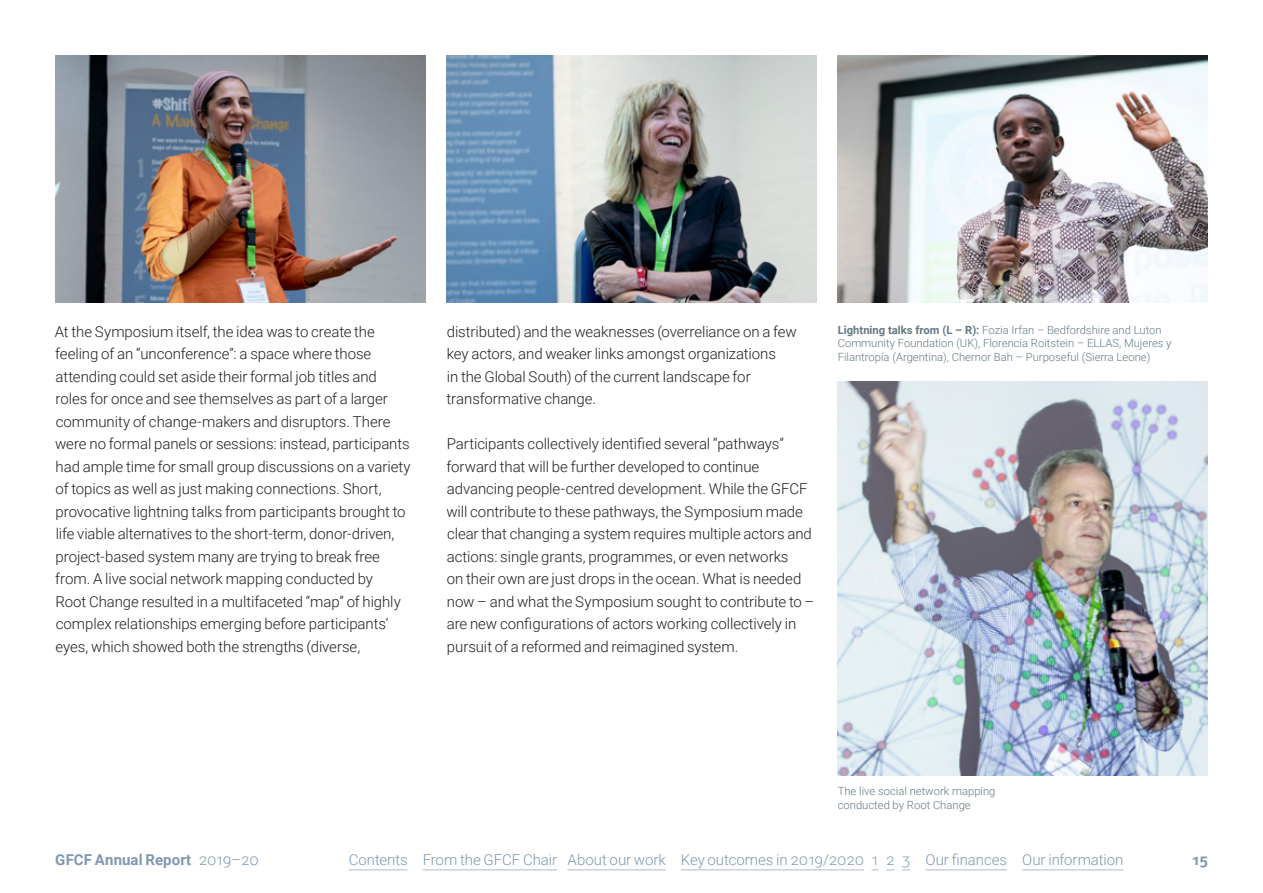
<style>
.page{position:relative;width:1263px;height:893px;background:#fff}
.page>*{position:absolute;margin:0;border:0;box-sizing:border-box;transform-origin:0 0}
.TEXT_10_15{font:300 15px/22.5px "Roboto";letter-spacing:-.005em;color:#231f20}
.t1{font:300 15px "Roboto";letter-spacing:-.005em;color:#7f97b1}
.t2{font:700 15px "Roboto";letter-spacing:.005em;color:#7f97b1}
.t3{font:300 11.25px/13.5px "Roboto";color:#647882}
.s1{font-weight:700}
.s2{font-weight:300}
</style>
<div class="page">
<img style="left:55px;top:55px;width:370px;height:248px">
<img style="left:838px;top:55px;width:370px;height:248px">
<img style="left:446px;top:55px;width:370px;height:248px">
<img style="left:838px;top:382px;width:370px;height:393px">
<hr style="left:349px;top:869px;width:58px;height:1px;background:#adb9cb">
<hr style="left:423px;top:869px;width:134px;height:1px;background:#adb9cb">
<hr style="left:567px;top:869px;width:99px;height:1px;background:#adb9cb">
<hr style="left:681px;top:869px;width:183px;height:1px;background:#adb9cb">
<hr style="left:925px;top:869px;width:82px;height:1px;background:#adb9cb">
<hr style="left:1022px;top:869px;width:101px;height:1px;background:#adb9cb">
<p class="TEXT_10_15" style="left:55px;top:319px;width:357px">At the Symposium itself, the idea was to create the feeling of an “unconference”: a space where those attending could set aside their formal job titles and roles for once and see themselves as part of a larger community of change‑makers and disruptors. There were no formal panels or sessions: instead, participants had ample time for small group discussions on a variety of topics as well as just making connections. Short, provocative lightning talks from participants brought to life viable alternatives to the short‑term, donor‑driven, project‑based system many are trying to break free from. A live social network mapping conducted by<br>Root Change resulted in a multifaceted “map” of highly complex relationships emerging before participants’ eyes, which showed both the strengths (diverse,</p>
<p class="TEXT_10_15" style="left:447px;top:319px;width:352px">distributed) and the weaknesses (overreliance on a few key actors, and weaker links amongst organizations<br>in the Global South) of the current landscape for transformative change.</p>
<p class="TEXT_10_15" style="left:446px;top:432px;width:369px">Participants collectively identified several “pathways” forward that will be further developed to continue advancing people‑centred development. While the GFCF will contribute to these pathways, the Symposium made clear that changing a system requires multiple actors and actions: single grants, programmes, or even networks<br>on their own are just drops in the ocean. What is needed now – and what the Symposium sought to contribute to – are new configurations of actors working collectively in pursuit of a reformed and reimagined system.</p>
<p class="t3" style="left:838px;top:323px;width:335px"><span class="s1">Lightning talks from (L – R):</span> Fozia Irfan – Bedfordshire and Luton<br>Community Foundation (UK), Florencia Roitstein – ELLAS, Mujeres y<br>Filantropía (Argentina), Chernor Bah – Purposeful (Sierra Leone)</p>
<p class="t3" style="left:838px;top:784px;width:159px">The live social network mapping conducted by Root Change</p>
<p class="t2" style="left:55px;top:849px;width:205px">GFCF Annual Report <span class="s2">2019–20</span></p>
<p class="t1" style="left:349px;top:849px;width:776px">Contents From the GFCF Chair About our work Key outcomes in 2019/2020 1 2 3 Our finances Our information</p>
<p class="t2" style="left:1192px;top:849px;width:17px">15</p>
</div>
